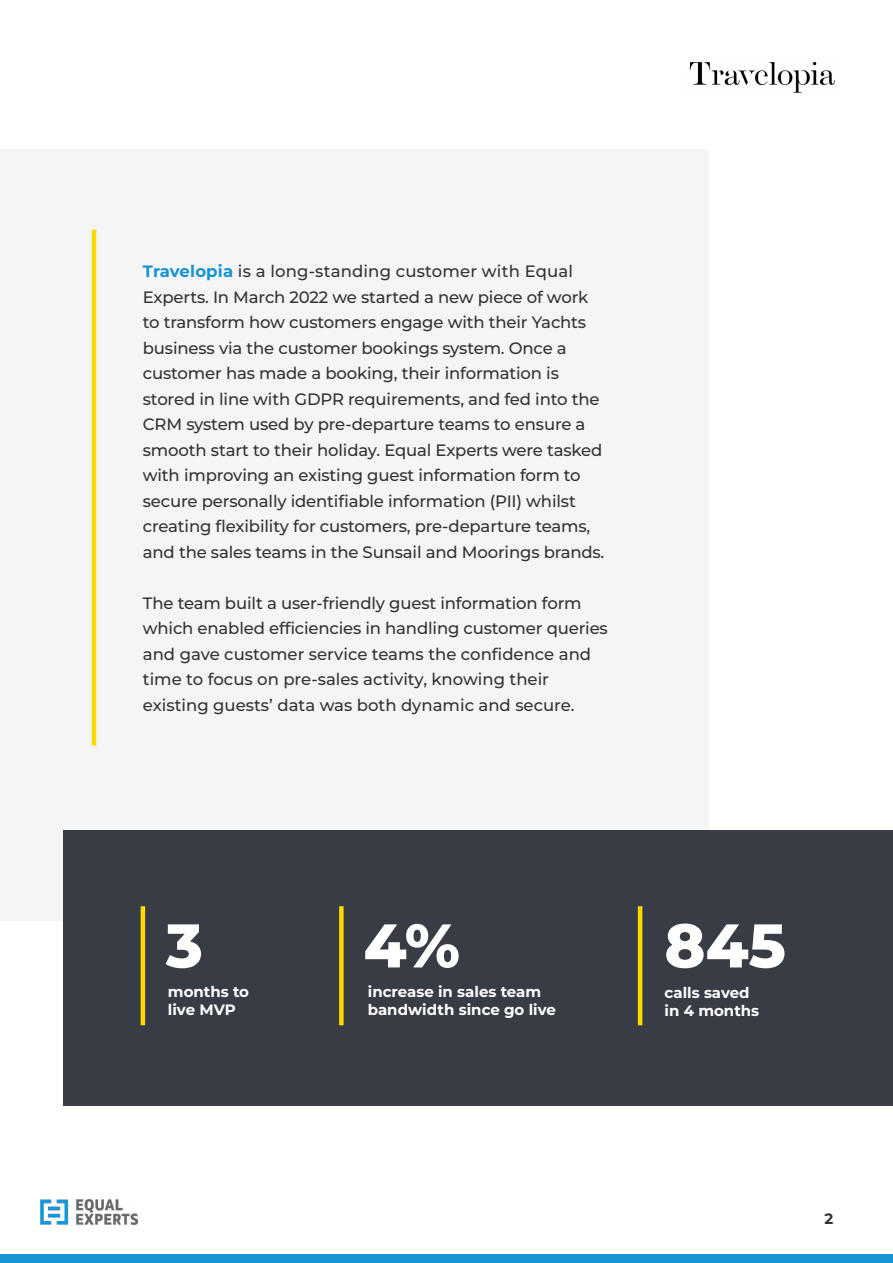
<style>
.page{position:relative;width:893px;height:1263px;background:#fff}
.page>*{position:absolute;margin:0;border:0;box-sizing:border-box;transform-origin:0 0}
.t1{font:800 61.5px "Montserrat";color:#fff}
.t2{font:500 16.5px/25.5px "Montserrat";letter-spacing:-.01em;color:#333}
.t3{font:700 15px/18px "Montserrat";color:#fff}
.t4{font:700 15px "Montserrat";color:#333}
.s1{font-weight:700;color:#1794d4}
</style>
<div class="page">
<div style="left:0;top:149px;width:708px;height:772px;background:#f5f5f5"></div>
<div style="left:0;top:1254px;width:893px;height:9px;background:#1794d4"></div>
<div style="left:64px;top:830px;width:829px;height:276px;background:#383d45"></div>
<hr style="left:92px;top:230px;width:4px;height:516px;background:#ffd900">
<img style="left:689px;top:61px;width:146px;height:32px">
<hr style="left:141px;top:906px;width:4px;height:119px;background:#ffd900">
<div style="left:339px;top:906px;width:5px;height:119px;background:#ffd900"></div>
<hr style="left:638px;top:906px;width:4px;height:119px;background:#ffd900">
<img style="left:40px;top:1199px;width:97px;height:26px">
<p class="t2" style="left:143px;top:258px;width:463px"><span class="s1">Travelopia</span> is a long-standing customer with Equal Experts. In March 2022 we started a new piece of work to transform how customers engage with their Yachts business via the customer bookings system. Once a customer has made a booking, their information is stored in line with GDPR requirements, and fed into the CRM system used by pre-departure teams to ensure a smooth start to their holiday. Equal Experts were tasked with improving an existing guest information form to secure personally identifiable information (PII) whilst creating flexibility for customers, pre-departure teams, and the sales teams in the Sunsail and Moorings brands.</p>
<p class="t2" style="left:143px;top:589px;width:466px">The team built a user-friendly guest information form which enabled efficiencies in handling customer queries and gave customer service teams the confidence and time to focus on pre-sales activity, knowing their existing guests’ data was both dynamic and secure.</p>
<h1 class="t1" style="left:166px;top:905px;width:39px">3</h1>
<h1 class="t1" style="left:364px;top:905px;width:98px">4%</h1>
<h1 class="t1" style="left:664px;top:905px;width:123px">845</h1>
<p class="t3" style="left:368px;top:982px;width:190px">increase in sales team bandwidth since go live</p>
<p class="t3" style="left:665px;top:983px;width:96px">calls saved in 4 months</p>
<p class="t3" style="left:168px;top:982px;width:83px">months to live MVP</p>
<p class="t4" style="left:824px;top:1209px;width:10px">2</p>
</div>
